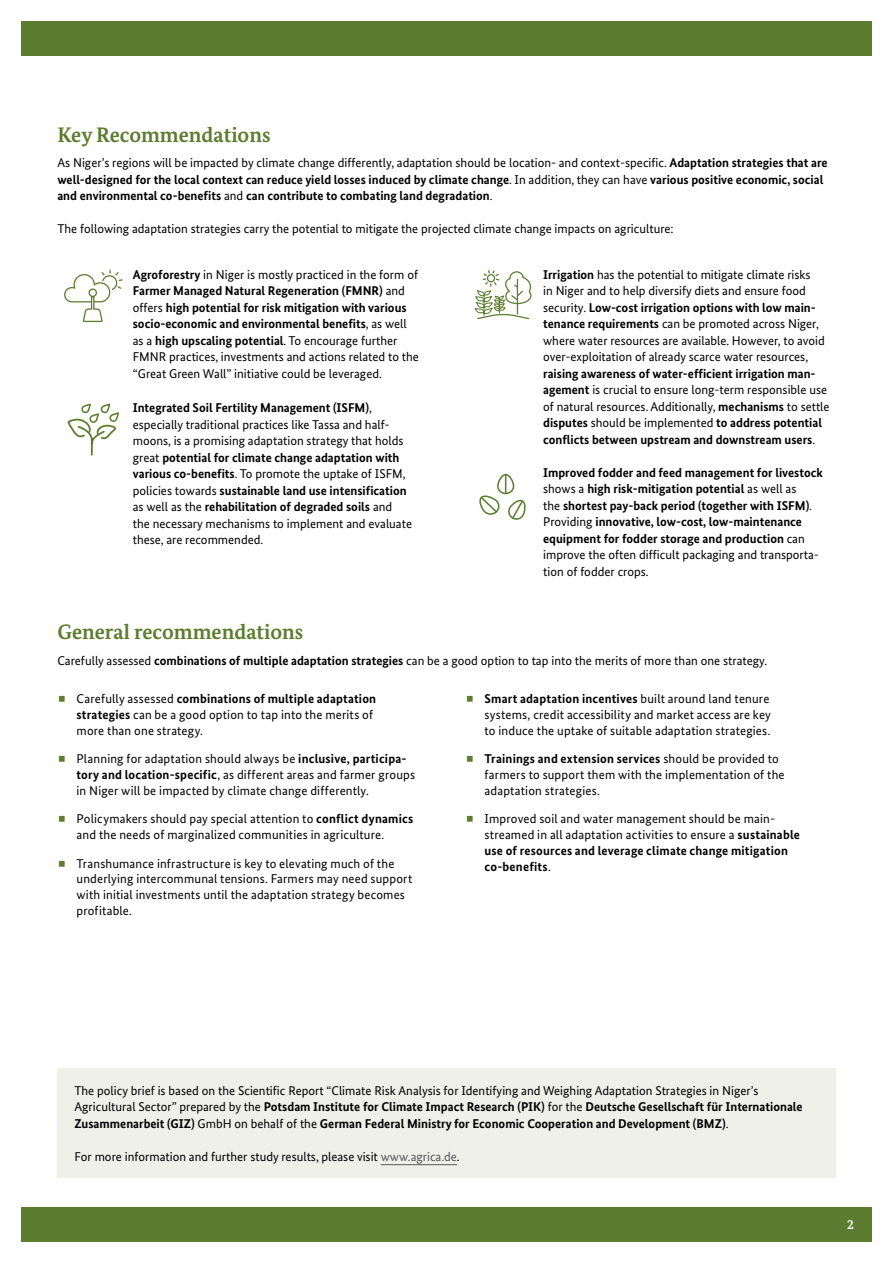
<style>
.page{position:relative;width:893px;height:1263px;background:#fff}
.page>*{position:absolute;margin:0;border:0;box-sizing:border-box;transform-origin:0 0}
.t1{font:700 21px "Bundes Serif";color:#5c7d2f}
.t2{font:700 13.5px "Bundes Serif";color:#fff}
.t3{font:12.75px/16.5px "Bundes Sans";color:#000}
.t4{font:700 12.75px/16.5px "Bundes Sans";color:#000}
.s1{font-weight:400}
.s2{font-weight:700}
.s3{color:#575756}
</style>
<div class="page">
<div style="left:21px;top:1208px;width:851px;height:34px;background:#5c7d2f"></div>
<div style="left:21px;top:21px;width:851px;height:34px;background:#5c7d2f"></div>
<svg style="left:64px;top:270px;width:59px;height:53px"></svg>
<div style="left:88px;top:288px;width:9px;height:9px;border:1px solid #5c7d2f;border-radius:50%"></div>
<svg style="left:67px;top:403px;width:52px;height:53px"></svg>
<svg style="left:474px;top:270px;width:58px;height:50px"></svg>
<hr style="left:517px;top:279px;width:1px;height:35px;background:#5c7d2f">
<div style="left:497px;top:474px;width:17px;height:20px;border:2px solid #5c7d2f;border-radius:8px"></div>
<svg style="left:479px;top:475px;width:47px;height:45px"></svg>
<div style="left:57px;top:1068px;width:779px;height:110px;background:#eff0e8"></div>
<hr style="left:381px;top:1164px;width:76px;height:1px;background:#575756">
<h1 class="t1" style="left:57px;top:122px;width:215px">Key Recommendations</h1>
<p class="t4" style="left:57px;top:154px;width:772px"><span class="s1">As Niger’s regions will be impacted by climate change differently, adaptation should be location- and context-specific.</span> Adaptation strategies that are well-designed for the local context can reduce yield losses induced by climate change<span class="s1">. In addition, they can have</span> various positive economic, social and environmental co-benefits <span class="s1">and</span> can contribute to combating land degradation<span class="s1">.</span></p>
<p class="t3" style="left:57px;top:220px;width:618px">The following adaptation strategies carry the potential to mitigate the projected climate change impacts on agriculture:</p>
<p class="t3" style="left:133px;top:266px;width:288px"><span class="s2">Agroforestry</span> in Niger is mostly practiced in the form of <span class="s2">Farmer Managed Natural Regeneration (FMNR)</span> and offers <span class="s2">high potential for risk mitigation with various socio-economic and environmental benefits</span>, as well as a <span class="s2">high upscaling potential</span>. To encourage further FMNR practices, investments and actions related to the “Great Green Wall” initiative could be leveraged.</p>
<p class="t3" style="left:133px;top:399px;width:281px"><span class="s2">Integrated Soil Fertility Management (ISFM)</span>, especially traditional practices like Tassa and half&shy;moons, is a promising adaptation strategy that holds great <span class="s2">potential for climate change adaptation with various co-benefits</span>. To promote the uptake of ISFM, policies towards <span class="s2">sustainable land use intensification </span>as well as the <span class="s2">rehabilitation of degraded soils</span> and the necessary mechanisms to implement and evaluate these, are recommended.</p>
<p class="t3" style="left:543px;top:266px;width:283px"><span class="s2">Irrigation</span> has the potential to mitigate climate risks<br>in Niger and to help diversify diets and ensure food security. <span class="s2">Low-cost irrigation options with low main&shy;tenance requirements</span> can be promoted across Niger, where water resources are available. However, to avoid over-exploitation of already scarce water resources,</p>
<p class="t4" style="left:543px;top:365px;width:288px">raising awareness of water-efficient irrigation man&shy;agement <span class="s1">is crucial to ensure long-term responsible use of natural resources. Additionally,</span> mechanisms <span class="s1">to settle </span>disputes <span class="s1">should be implemented</span> to address potential conflicts between upstream and downstream users<span class="s1">.</span></p>
<p class="t4" style="left:543px;top:464px;width:281px">Improved fodder and feed management for livestock <span class="s1">shows a</span> high risk-mitigation potential <span class="s1">as well as<br>the</span> shortest pay-back period (together with ISFM)<span class="s1">.<br>Providing</span> innovative, low-cost, low-maintenance equipment for fodder storage and production <span class="s1">can improve the often difficult packaging and transporta&shy;tion of fodder crops.</span></p>
<h1 class="t1" style="left:57px;top:619px;width:247px">General recommendations</h1>
<p class="t3" style="left:57px;top:652px;width:711px">Carefully assessed <span class="s2">combinations of multiple adaptation strategies</span> can be a good option to tap into the merits of more than one strategy.</p>
<p class="t3" style="left:77px;top:691px;width:301px;line-height:15.8px">Carefully assessed <span class="s2">combinations of multiple adaptation strategies</span> can be a good option to tap into the merits of more than one strategy.</p>
<p class="t3" style="left:77px;top:751px;width:340px;line-height:15.8px">Planning for adaptation should always be <span class="s2">inclusive, participa&shy;tory and location-specific</span>, as different areas and farmer groups in Niger will be impacted by climate change differently.</p>
<p class="t3" style="left:77px;top:811px;width:338px;line-height:15.8px">Policymakers should pay special attention to <span class="s2">conflict dynamics </span>and the needs of marginalized communities in agriculture.</p>
<p class="t3" style="left:77px;top:855px;width:337px;line-height:15.8px">Transhumance infrastructure is key to elevating much of the underlying intercommunal tensions. Farmers may need support with initial investments until the adaptation strategy becomes profitable.</p>
<p class="t3" style="left:485px;top:691px;width:288px;line-height:15.8px;text-align:justify"><span class="s2">Smart adaptation incentives</span> built around land tenure systems, credit accessibility and market access are key to induce the uptake of suitable adaptation strategies.</p>
<p class="t3" style="left:485px;top:751px;width:302px;line-height:15.8px"><span class="s2">Trainings and extension services</span> should be provided to farmers to support them with the implementation of the adaptation strategies.</p>
<p class="t3" style="left:485px;top:811px;width:317px;line-height:15.8px">Improved soil and water management should be main&shy;streamed in all adaptation activities to ensure a <span class="s2">sustainable use of resources and leverage climate change mitigation co-benefits</span>.</p>
<p class="t3" style="left:74px;top:1082px;width:730px">The policy brief is based on the Scientific Report “Climate Risk Analysis for Identifying and Weighing Adaptation Strategies in Niger’s<br>Agricultural Sector” prepared by the <span class="s2">Potsdam Institute for Climate Impact Research (PIK)</span> for the <span class="s2">Deutsche Gesellschaft für Internationale<br>Zusammenarbeit (GIZ)</span> GmbH on behalf of the <span class="s2">German Federal Ministry for Economic Cooperation and Development (BMZ)</span>.</p>
<p class="t3" style="left:74px;top:1148px;width:387px">For more information and further study results, please visit <span class="s3">www.agrica.de</span>.</p>
<p class="t2" style="left:847px;top:1216px;width:8px">2</p>
</div>
